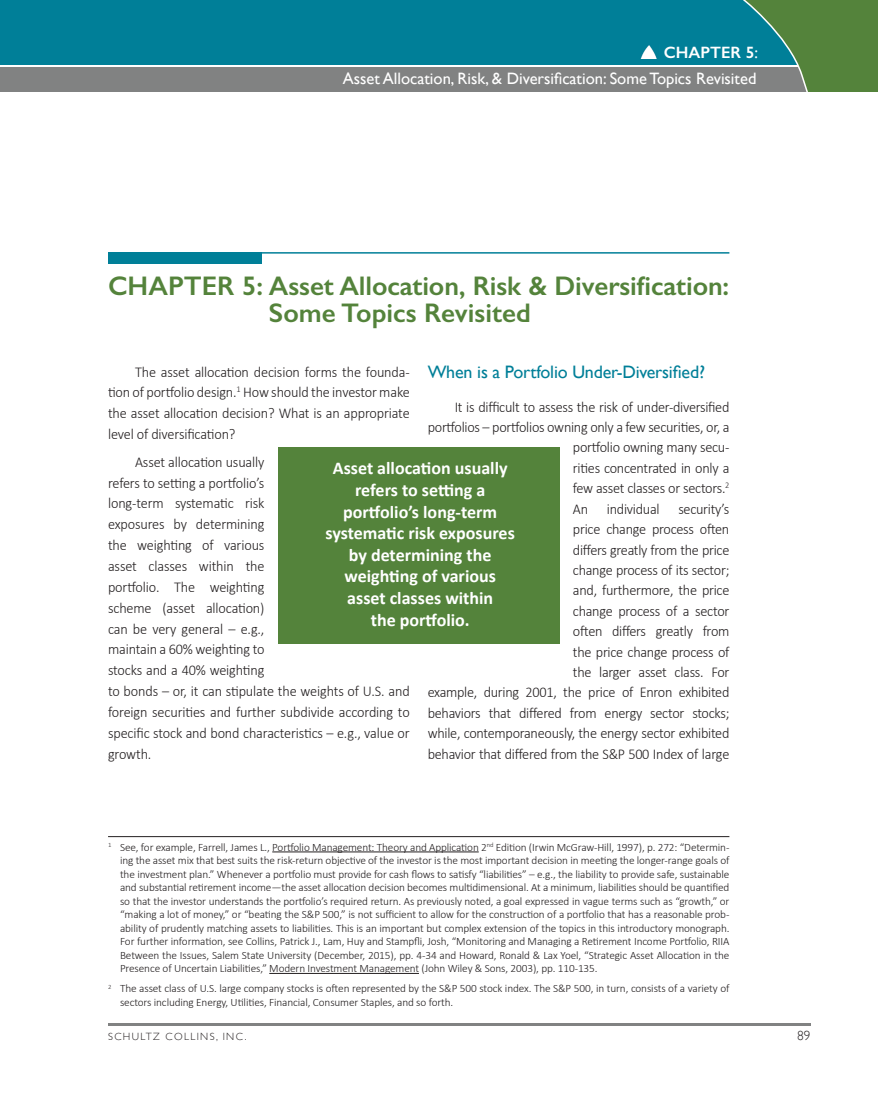
<style>
.page{position:relative;width:878px;height:1107px;background:#fff}
.page>*{position:absolute;margin:0;border:0;box-sizing:border-box;transform-origin:0 0}
.t1{font:600 27px/27px "Gill Sans";letter-spacing:-.005em;color:#54833b}
.t2{font:700 18px/21.6px "Calibri";color:#fff;text-align:center}
.t3{font:18px "Gill Sans";letter-spacing:-.01em;color:#007f98}
.t4{font:16.5px/25.5px "Gill Sans";color:#fff;text-align:right}
.t5{font:300 15px/20.9px "Calibri";letter-spacing:-.02em;color:#231f20;text-align:justify;scale:.95 1}
.t6{font:300 13.5px "Gill Sans";color:#231f20}
.t7{font:300 11.25px/13.5px "Calibri";letter-spacing:-.01em;color:#231f20;text-align:justify}
.t8{font:300 10.5px "Gill Sans";letter-spacing:.13em;color:#231f20}
.s1{font-weight:600}
</style>
<div class="page">
<svg style="left:0;top:0;width:878px;height:91px;background:#2d828a"></svg>
<hr style="left:108px;top:1024px;width:702px;height:2px;background:#818282">
<img style="left:637px;top:45px;width:22px;height:14px">
<hr style="left:108px;top:252px;width:621px;height:2px;background:#007f98">
<div style="left:108px;top:253px;width:153px;height:11px;background:#007f98"></div>
<div style="left:278px;top:447px;width:281px;height:197px;background:#54833b"></div>
<hr style="left:108px;top:836px;width:621px;height:1px;background:#231f20">
<hr style="left:272px;top:852px;width:206px;height:1px;background:#231f20">
<hr style="left:269px;top:973px;width:150px;height:1px;background:#231f20">
<h3 class="t4" style="left:343px;top:40px;width:417px"><span class="s1">CHAPTER 5</span>:<br>Asset Allocation, Risk, &amp; Diversification: Some Topics Revisited</h3>
<h1 class="t1" style="left:269px;top:272px;width:461px;text-indent:-161px">CHAPTER 5: Asset Allocation, Risk &amp; Diversification:<br>Some Topics Revisited</h1>
<h3 class="t5" style="left:108px;top:361px;width:319px;text-indent:27px">The asset allocation decision forms the founda&shy;tion of portfolio design.<sup>1</sup> How should the investor make the asset allocation decision? What is an appropriate level of diversification?</h3>
<p class="t5" style="left:108px;top:451px;width:319px;text-align:left;text-indent:27px">Asset allocation usually<br>refers to setting a portfolio’s<br>long-term systematic risk<br>exposures by determining<br>the weighting of various<br>asset classes within the<br>portfolio. The weighting<br>scheme (asset allocation)<br>can be very general – e.g.,<br>maintain a 60% weighting to<br>stocks and a 40% weighting<br>to bonds – or, it can stipulate the weights of U.S. and foreign securities and further subdivide according to specific stock and bond characteristics – e.g., value or growth.</p>
<h2 class="t3" style="left:428px;top:361px;width:279px">When is a Portfolio Under-Diversified?</h2>
<h3 class="t5" style="left:454px;top:396px;width:291px">It is difficult to assess the risk of under-diversified</h3>
<h3 class="t5" style="left:427px;top:416px;width:319px">portfolios – portfolios owning only a few securities, or, a</h3>
<h3 class="t5" style="left:573px;top:437px;width:166px">portfolio owning many secu-</h3>
<h3 class="t5" style="left:573px;top:457px;width:166px">rities concentrated in only a</h3>
<h3 class="t5" style="left:573px;top:478px;width:166px">few asset classes or sectors.<sup>2</sup></h3>
<h3 class="t5" style="left:573px;top:498px;width:17px">An</h3>
<h3 class="t5" style="left:607px;top:498px;width:57px">individual</h3>
<h2 class="t2" style="left:325px;top:457px;width:191px">Asset allocation usually refers to setting a portfolio’s long-term systematic risk exposures by determining the weighting of various asset classes within<br>the portfolio.</h2>
<p class="t5" style="left:428px;top:498px;width:319px;line-height:20.4px;text-align:right">security’s<br>price change process often<br>differs greatly from the price<br>change process of its sector;<br>and, furthermore, the price<br>change process of a sector<br>often differs greatly from<br>the price change process of<br>the larger asset class. For<br>example, during 2001, the price of Enron exhibited behaviors that differed from energy sector stocks; while, contemporaneously, the energy sector exhibited behavior that differed from the S&amp;P 500 Index of large</p>
<p class="t7" style="left:120px;top:840px;width:611px;text-indent:-12px"><sup>1</sup> See, for example, Farrell, James L., Portfolio Management: Theory and Application 2<sup>nd</sup> Edition (Irwin McGraw-Hill, 1997), p. 272: “Determin&shy;ing the asset mix that best suits the risk-return objective of the investor is the most important decision in meeting the longer-range goals of the investment plan.” Whenever a portfolio must provide for cash flows to satisfy “liabilities” – e.g., the liability to provide safe, sustainable and substantial retirement income—the asset allocation decision becomes multidimensional. At a minimum, liabilities should be quantified so that the investor understands the portfolio’s required return. As previously noted, a goal expressed in vague terms such as “growth,” or “making a lot of money,” or “beating the S&amp;P 500,” is not sufficient to allow for the construction of a portfolio that has a reasonable prob&shy;ability of prudently matching assets to liabilities. This is an important but complex extension of the topics in this introductory monograph.<br>For further information, see Collins, Patrick J., Lam, Huy and Stampfli, Josh, “Monitoring and Managing a Retirement Income Portfolio, RIIA Between the Issues, Salem State University (December, 2015), pp. 4-34 and Howard, Ronald &amp; Lax Yoel, “Strategic Asset Allocation in the Presence of Uncertain Liabilities,” Modern Investment Management (John Wiley &amp; Sons, 2003), pp. 110-135.</p>
<p class="t7" style="left:120px;top:982px;width:611px;text-indent:-12px"><sup>2</sup> The asset class of U.S. large company stocks is often represented by the S&amp;P 500 stock index. The S&amp;P 500, in turn, consists of a variety of sectors including Energy, Utilities, Financial, Consumer Staples, and so forth.</p>
<p class="t8" style="left:108px;top:1028px;width:140px">SCHULTZ COLLINS, INC.</p>
<p class="t6" style="left:797px;top:1025px;width:15px">89</p>
</div>
